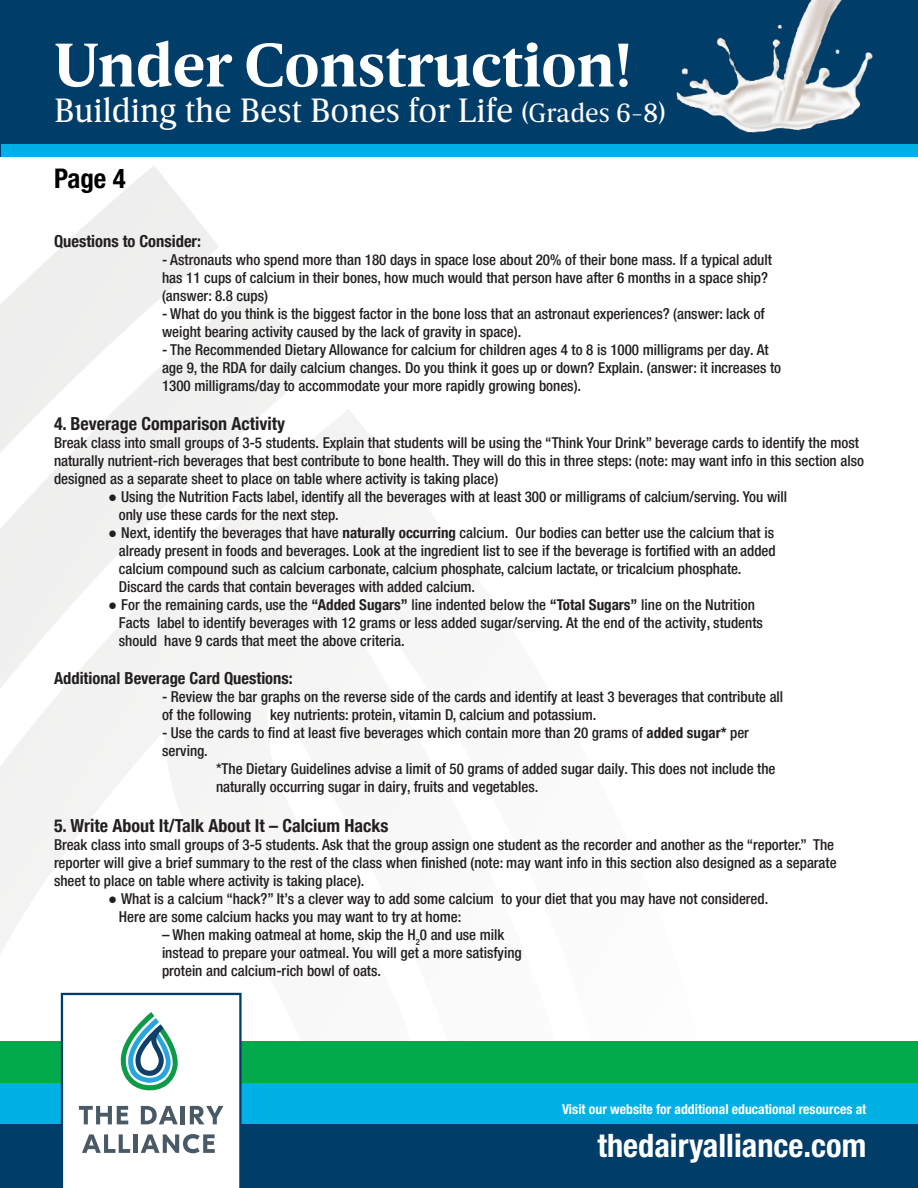
<style>
.page{position:relative;width:918px;height:1188px;background:#fff}
.page>*{position:absolute;margin:0;border:0;box-sizing:border-box;transform-origin:0 0}
.t1{font:700 63px "Breve News";color:#fff}
.t2{font:34.5px "Breve News";color:#fff}
.t3{font:700 condensed 32.4px "Helvetica Neue";color:#fff}
.t4{font:700 condensed 27px "Helvetica Neue LT Pro";color:#000}
.t5{font:700 condensed 18px "Helvetica Neue LT Pro";color:#231f20}
.t6{font:700 condensed 16.5px "Helvetica Neue LT Pro";color:#231f20}
.t7{font:500 condensed 15px/18px "Helvetica Neue LT Pro";color:#231f20}
.t8{font:700 condensed 13.65px "Helvetica Neue";color:#fff}
.s1{font-size:27px}
.s2{font-family:"Century Gothic";font-weight:400;font-stretch:normal}
.s3{font-weight:700}
</style>
<div class="page">
<div style="left:0;top:0;width:918px;height:157px;background:#003d69"></div>
<div style="left:1px;top:144px;width:917px;height:13px;background:#00b1e5"></div>
<div style="left:0;top:1124px;width:918px;height:64px;background:#003d69"></div>
<div style="left:0;top:1082px;width:918px;height:42px;background:#00b1e5"></div>
<div style="left:0;top:1041px;width:918px;height:41px;background:#03aa4b"></div>
<svg style="left:61px;top:993px;width:181px;height:195px"></svg>
<img style="left:676px;top:0;width:197px;height:133px">
<h1 class="t1" style="left:54px;top:29px;width:579px">Under Construction!</h1>
<h2 class="t2" style="left:54px;top:91px;width:613px">Building the Best Bones for Life <span class="s1">(Grades 6-8)</span></h2>
<p class="t4" style="left:54px;top:162px;width:73px">Page 4</p>
<p class="t6" style="left:54px;top:231px;width:149px">Questions to Consider:</p>
<p class="t7" style="left:162px;top:250px;width:611px">- Astronauts who spend more than 180 days in space lose about 20% of their bone mass. If a typical adult</p>
<p class="t7" style="left:162px;top:268px;width:608px">has 11 cups of calcium in their bones, how much would that person have after 6 months in a space ship?</p>
<p class="t7" style="left:162px;top:286px;width:107px">(answer: 8.8 cups)</p>
<p class="t7" style="left:162px;top:304px;width:604px">- What do you think is the biggest factor in the bone loss that an astronaut experiences? (answer: lack of</p>
<p class="t7" style="left:162px;top:322px;width:361px">weight bearing activity caused by the lack of gravity in space).</p>
<p class="t7" style="left:162px;top:340px;width:608px">- The Recommended Dietary Allowance for calcium for children ages 4 to 8 is 1000 milligrams per day. At</p>
<p class="t7" style="left:162px;top:358px;width:621px">age 9, the RDA for daily calcium changes. Do you think it goes up or down? Explain. (answer: it increases to</p>
<p class="t7" style="left:162px;top:376px;width:421px">1300 milligrams/day to accommodate your more rapidly growing bones).</p>
<p class="t5" style="left:54px;top:413px;width:233px">4. Beverage Comparison Activity</p>
<p class="t7" style="left:54px;top:434px;width:812px">Break class into small groups of 3-5 students. Explain that students will be using the “Think Your Drink” beverage cards to identify the most naturally nutrient-rich beverages that best contribute to bone health. They will do this in three steps: (note: may want info in this section also designed as a separate sheet to place on table where activity is taking place)</p>
<p class="t7" style="left:108px;top:488px;width:681px"><span class="s2">●</span> Using the Nutrition Facts label, identify all the beverages with at least 300 or milligrams of calcium/serving. You will</p>
<p class="t7" style="left:119px;top:506px;width:221px">only use these cards for the next step.</p>
<p class="t7" style="left:108px;top:524px;width:668px"><span class="s2">●</span> Next, identify the beverages that have <span class="s3">naturally occurring</span> calcium. Our bodies can better use the calcium that is</p>
<p class="t7" style="left:119px;top:542px;width:658px">already present in foods and beverages. Look at the ingredient list to see if the beverage is fortified with an added</p>
<p class="t7" style="left:119px;top:560px;width:624px">calcium compound such as calcium carbonate, calcium phosphate, calcium lactate, or tricalcium phosphate.</p>
<p class="t7" style="left:119px;top:578px;width:358px">Discard the cards that contain beverages with added calcium.</p>
<p class="t7" style="left:108px;top:596px;width:648px"><span class="s2">●</span> For the remaining cards, use the <span class="s3">“Added Sugars”</span> line indented below the <span class="s3">“Total Sugars”</span> line on the Nutrition</p>
<p class="t7" style="left:119px;top:614px;width:646px">Facts label to identify beverages with 12 grams or less added sugar/serving. At the end of the activity, students</p>
<p class="t7" style="left:119px;top:632px;width:287px">should have 9 cards that meet the above criteria.</p>
<p class="t6" style="left:54px;top:669px;width:240px">Additional Beverage Card Questions:</p>
<p class="t7" style="left:162px;top:688px;width:623px">- Review the bar graphs on the reverse side of the cards and identify at least 3 beverages that contribute all</p>
<p class="t7" style="left:162px;top:706px;width:436px">of the following key nutrients: protein, vitamin D, calcium and potassium.</p>
<p class="t7" style="left:162px;top:724px;width:589px">- Use the cards to find at least five beverages which contain more than 20 grams of <span class="s3">added sugar*</span> per</p>
<p class="t7" style="left:162px;top:742px;width:47px">serving.</p>
<p class="t7" style="left:216px;top:760px;width:561px">*The Dietary Guidelines advise a limit of 50 grams of added sugar daily. This does not include the</p>
<p class="t7" style="left:216px;top:778px;width:324px">naturally occurring sugar in dairy, fruits and vegetables.</p>
<p class="t5" style="left:54px;top:815px;width:336px">5. Write About It/Talk About It – Calcium Hacks</p>
<p class="t7" style="left:54px;top:835px;width:784px">Break class into small groups of 3-5 students. Ask that the group assign one student as the recorder and another as the “reporter.” The reporter will give a brief summary to the rest of the class when finished (note: may want info in this section also designed as a separate sheet to place on table where activity is taking place).</p>
<p class="t7" style="left:108px;top:889px;width:662px"><span class="s2">●</span> What is a calcium “hack?” It’s a clever way to add some calcium to your diet that you may have not considered.</p>
<p class="t7" style="left:119px;top:907px;width:344px">Here are some calcium hacks you may want to try at home:</p>
<p class="t7" style="left:162px;top:925px;width:344px">– When making oatmeal at home, skip the H<sub>2</sub>0 and use milk</p>
<p class="t7" style="left:162px;top:943px;width:361px">instead to prepare your oatmeal. You will get a more satisfying</p>
<p class="t7" style="left:162px;top:961px;width:221px">protein and calcium-rich bowl of oats.</p>
<p class="t8" style="left:562px;top:1100px;width:306px">Visit our website for additional educational resources at</p>
<h3 class="t3" style="left:597px;top:1126px;width:270px">thedairyalliance.com</h3>
</div>
